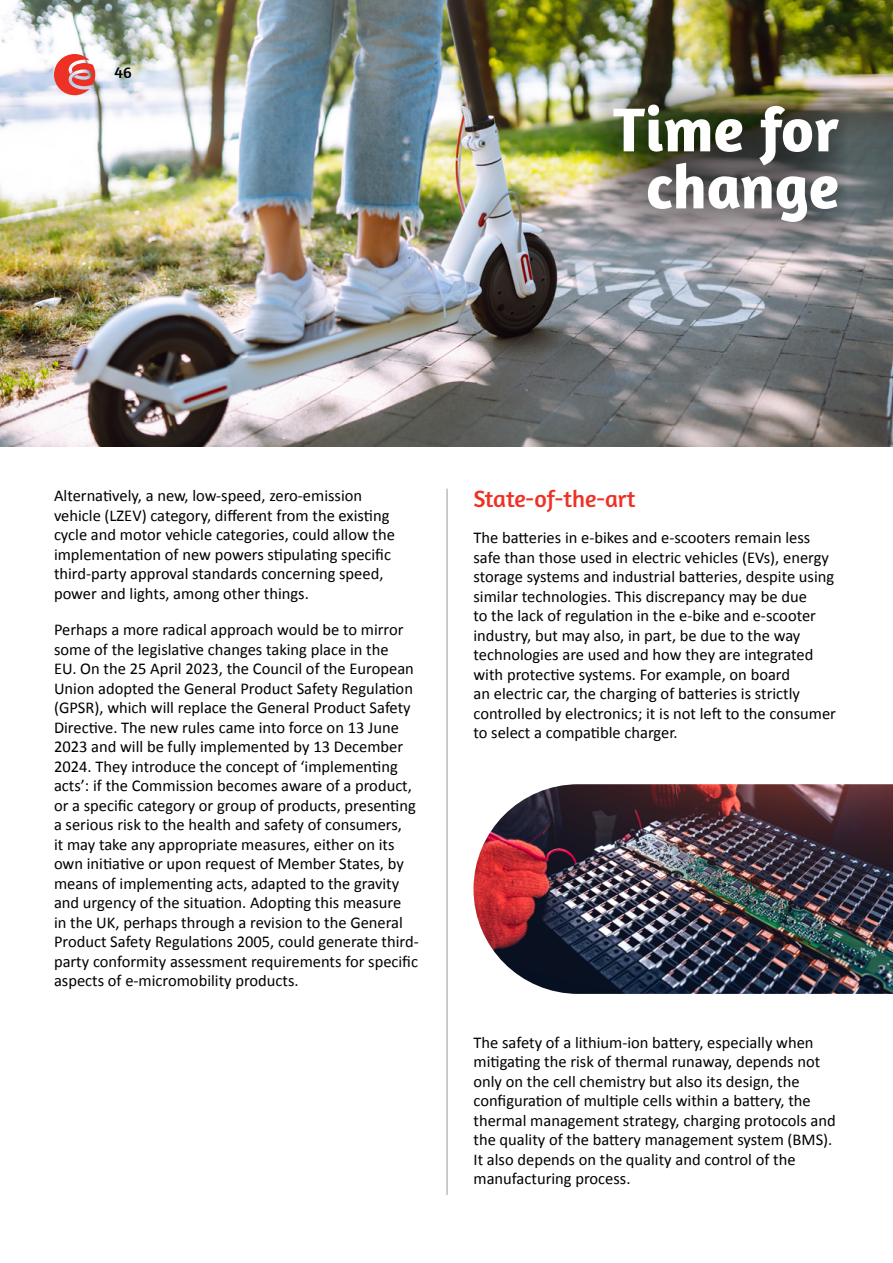
<style>
.page{position:relative;width:893px;height:1263px;background:#fff}
.page>*{position:absolute;margin:0;border:0;box-sizing:border-box;transform-origin:0 0}
.t1{font:700 63px/57px "Amaranth";color:#fff;text-align:center}
.t2{font:24px "Amaranth";color:#ee3124}
.t3{font:16.5px/19.5px "Calibri";color:#000}
.t4{font:16.5px "Amaranth";color:#000}
</style>
<div class="page">
<img style="left:0;top:0;width:893px;height:446px">
<img style="left:473px;top:784px;width:420px;height:210px">
<img style="left:591px;top:82px;width:256px;height:164px">
<hr style="left:447px;top:489px;width:1px;height:706px;background:#999a9c">
<svg style="left:54px;top:54px;width:41px;height:41px;background:#e77773"></svg>
<p class="t4" style="left:115px;top:63px;width:19px">46</p>
<h1 class="t1" style="left:613px;top:100px;width:227px">Time for change</h1>
<p class="t3" style="left:54px;top:486px;width:343px">Alternatively, a new, low-speed, zero-emission vehicle (LZEV) category, different from the existing cycle and motor vehicle categories, could allow the implementation of new powers stipulating specific third-party approval standards concerning speed, power and lights, among other things.</p>
<p class="t3" style="left:54px;top:620px;width:366px">Perhaps a more radical approach would be to mirror some of the legislative changes taking place in the<br>EU. On the 25 April 2023, the Council of the European Union adopted the General Product Safety Regulation (GPSR), which will replace the General Product Safety Directive. The new rules came into force on 13 June 2023 and will be fully implemented by 13 December 2024. They introduce the concept of ‘implementing acts’: if the Commission becomes aware of a product, or a specific category or group of products, presenting a serious risk to the health and safety of consumers,<br>it may take any appropriate measures, either on its own initiative or upon request of Member States, by means of implementing acts, adapted to the gravity and urgency of the situation. Adopting this measure<br>in the UK, perhaps through a revision to the General Product Safety Regulations 2005, could generate third&shy;party conformity assessment requirements for specific aspects of e-micromobility products.</p>
<h2 class="t2" style="left:473px;top:484px;width:163px">State-of-the-art</h2>
<p class="t3" style="left:473px;top:528px;width:364px">The batteries in e-bikes and e-scooters remain less safe than those used in electric vehicles (EVs), energy storage systems and industrial batteries, despite using similar technologies. This discrepancy may be due<br>to the lack of regulation in the e-bike and e-scooter industry, but may also, in part, be due to the way technologies are used and how they are integrated with protective systems. For example, on board<br>an electric car, the charging of batteries is strictly controlled by electronics; it is not left to the consumer to select a compatible charger.</p>
<p class="t3" style="left:473px;top:1032px;width:364px">The safety of a lithium-ion battery, especially when mitigating the risk of thermal runaway, depends not only on the cell chemistry but also its design, the configuration of multiple cells within a battery, the thermal management strategy, charging protocols and the quality of the battery management system (BMS).<br>It also depends on the quality and control of the manufacturing process.</p>
</div>
